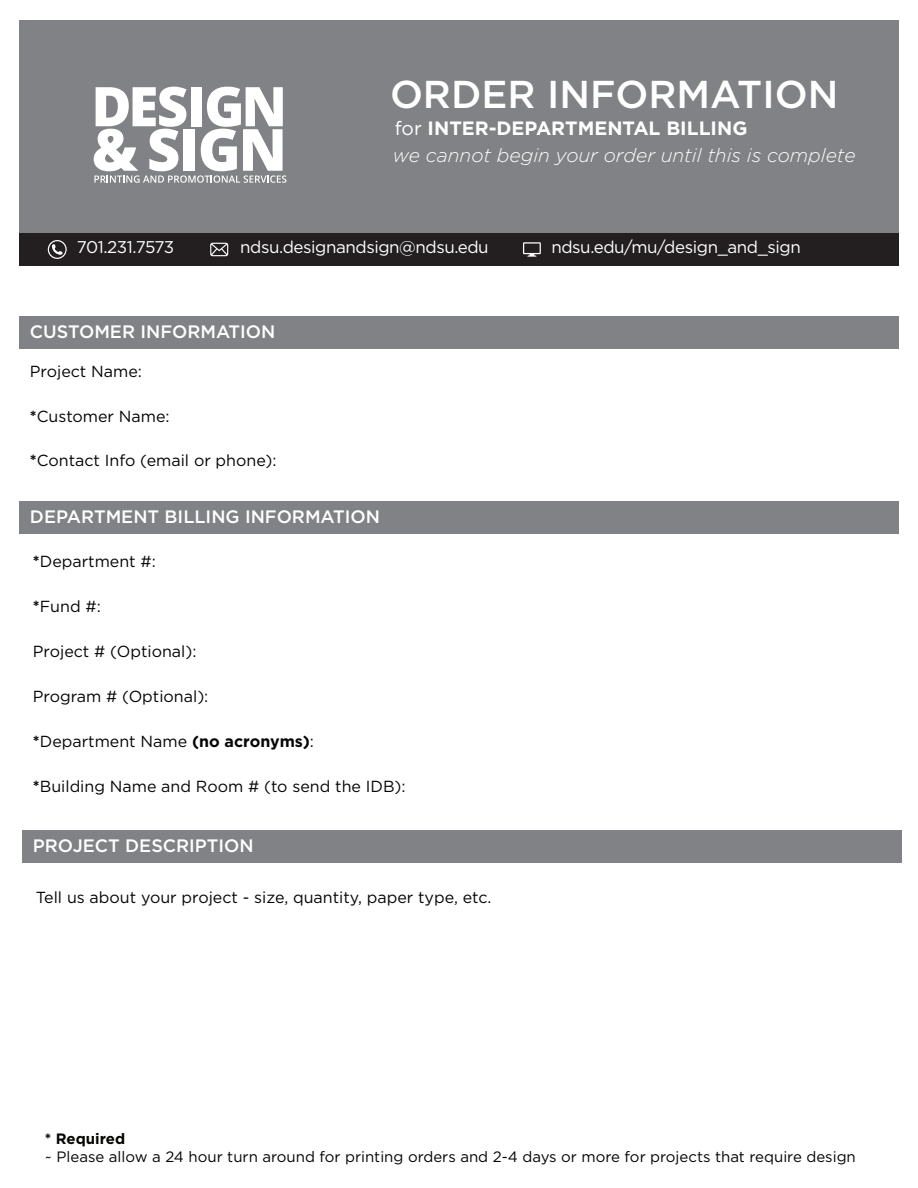
<style>
.page{position:relative;width:918px;height:1188px;background:#fff}
.page>*{position:absolute;margin:0;border:0;box-sizing:border-box;transform-origin:0 0}
.t1{font:500 38.85px "Gotham";color:#fff}
.t2{font:italic 300 19.35px "Gotham";color:#fff}
.t3{font:700 19.35px "Gotham";color:#fff}
.t4{font:500 18px "Gotham";color:#fff}
.t5{font:16.95px "Gotham";letter-spacing:-.025em;color:#fff}
.t6{font:16.95px "Gotham";letter-spacing:-.045em;color:#fff}
.t7{font:16.05px "Gotham";color:#050504}
.t8{font:15px "Gotham";color:#050504}
.t9{font:700 15px "Gotham";color:#050504}
.s1{font-weight:400}
.s2{font-weight:700}
</style>
<div class="page">
<div style="left:19px;top:20px;width:880px;height:213px;background:#808285"></div>
<svg style="left:94px;top:87px;width:192px;height:96px"></svg>
<div style="left:19px;top:233px;width:880px;height:33px;background:#231f20"></div>
<svg style="left:48px;top:240px;width:19px;height:19px"></svg>
<svg style="left:210px;top:243px;width:18px;height:13px"></svg>
<svg style="left:523px;top:242px;width:18px;height:15px"></svg>
<div style="left:19px;top:316px;width:880px;height:32px;background:#808285"></div>
<div style="left:19px;top:501px;width:880px;height:32px;background:#808285"></div>
<div style="left:22px;top:830px;width:880px;height:32px;background:#808285"></div>
<h1 class="t1" style="left:390px;top:72px;width:450px">ORDER INFORMATION</h1>
<p class="t2" style="left:393px;top:144px;width:464px">we cannot begin your order until this is complete</p>
<p class="t3" style="left:395px;top:117px;width:354px"><span class="s1">for</span> INTER-DEPARTMENTAL BILLING</p>
<p class="t6" style="left:77px;top:237px;width:99px">701.231.7573</p>
<p class="t5" style="left:240px;top:236px;width:250px">ndsu.designandsign@ndsu.edu</p>
<p class="t5" style="left:551px;top:237px;width:251px">ndsu.edu/mu/design_and_sign</p>
<p class="t4" style="left:30px;top:322px;width:247px">CUSTOMER INFORMATION</p>
<p class="t7" style="left:30px;top:361px;width:114px">Project Name:</p>
<p class="t7" style="left:30px;top:406px;width:141px"><span class="s2">*</span>Customer Name:</p>
<p class="t7" style="left:30px;top:451px;width:248px"><span class="s2">*</span>Contact Info (email or phone):</p>
<p class="t4" style="left:30px;top:507px;width:352px">DEPARTMENT BILLING INFORMATION</p>
<p class="t7" style="left:33px;top:551px;width:124px"><span class="s2">*</span>Department #:</p>
<p class="t7" style="left:33px;top:596px;width:69px"><span class="s2">*</span>Fund #:</p>
<p class="t7" style="left:33px;top:641px;width:165px">Project # (Optional):</p>
<p class="t7" style="left:33px;top:686px;width:177px">Program # (Optional):</p>
<p class="t7" style="left:33px;top:731px;width:282px"><span class="s2">*</span>Department Name <span class="s2">(no acronyms)</span>:</p>
<p class="t7" style="left:33px;top:776px;width:374px"><span class="s2">*</span>Building Name and Room # (to send the IDB):</p>
<p class="t4" style="left:33px;top:836px;width:222px">PROJECT DESCRIPTION</p>
<p class="t7" style="left:36px;top:887px;width:457px">Tell us about your project - size, quantity, paper type, etc.</p>
<p class="t9" style="left:45px;top:1130px;width:82px">* Required</p>
<p class="t8" style="left:45px;top:1147px;width:812px">~ Please allow a 24 hour turn around for printing orders and 2-4 days or more for projects that require design</p>
</div>
